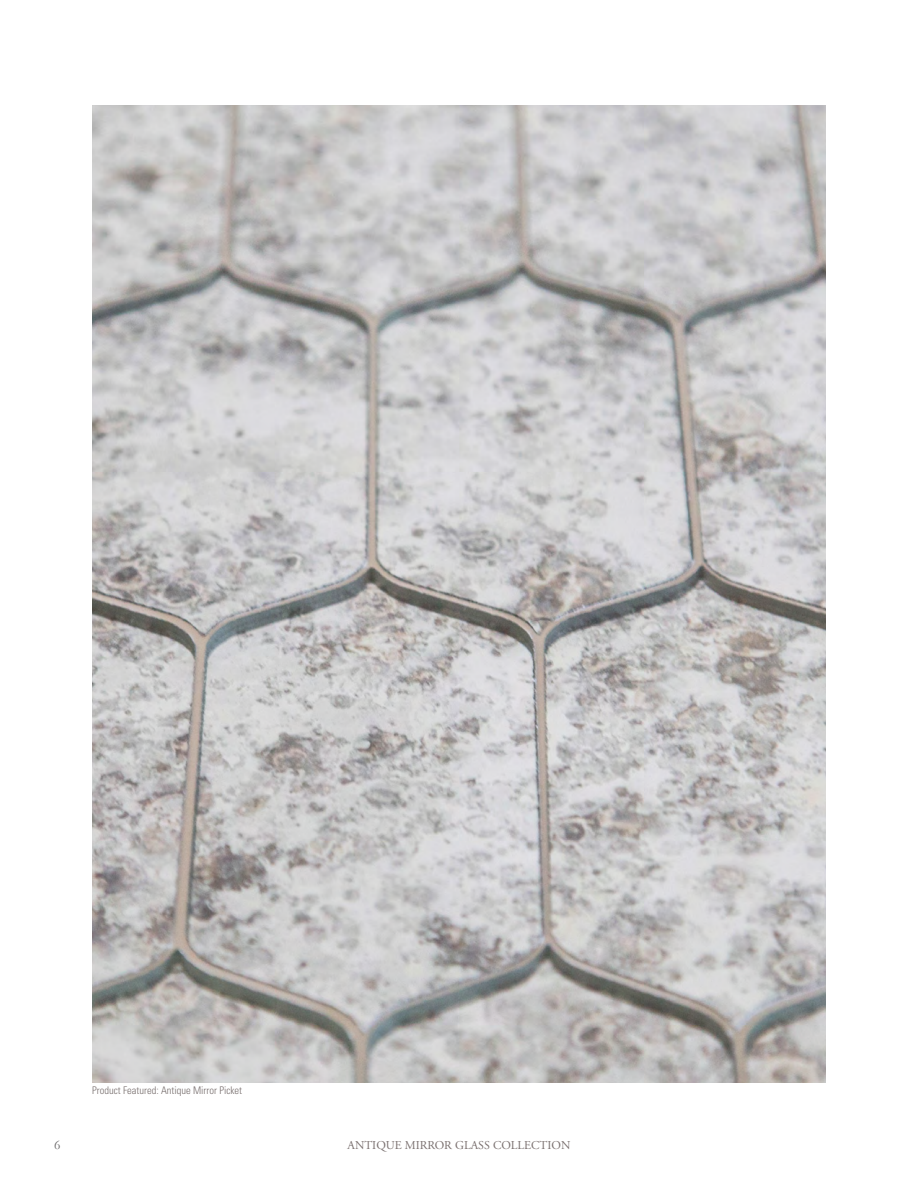
<style>
.page{position:relative;width:918px;height:1188px;background:#fff}
.page>*{position:absolute;margin:0;border:0;box-sizing:border-box;transform-origin:0 0}
.t1{font:13.5px "Garamond";color:#696768}
.t2{font:12px "Adobe Garamond Pro";color:#796f6e}
.t3{font:300 condensed 10.5px "Univers LT Std";color:#786f6e}
</style>
<div class="page">
<img style="left:92px;top:106px;width:734px;height:976px">
<p class="t3" style="left:92px;top:1084px;width:151px">Product Featured: Antique Mirror Picket</p>
<p class="t1" style="left:54px;top:1137px;width:8px">6</p>
<p class="t2" style="left:348px;top:1138px;width:224px">ANTIQUE MIRROR GLASS COLLECTION</p>
</div>
